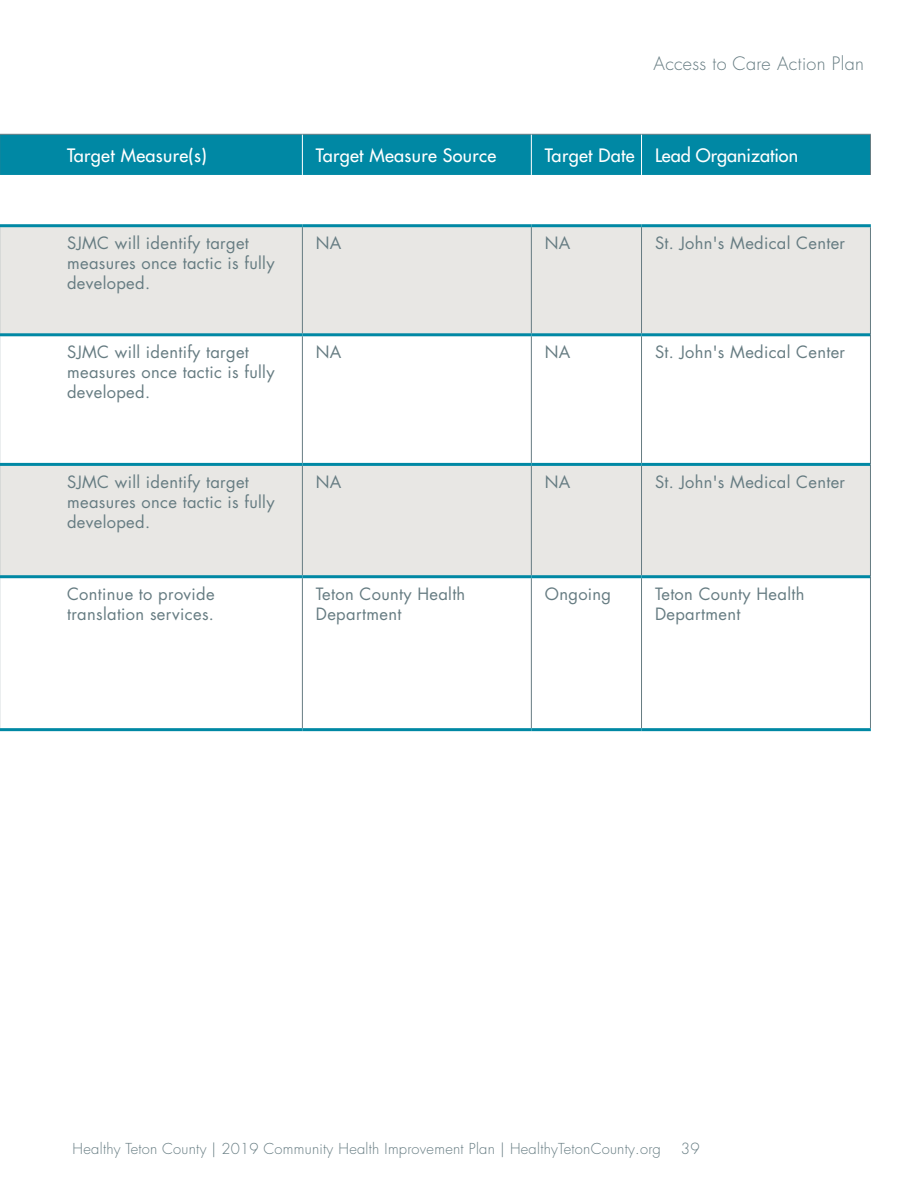
<style>
.page{position:relative;width:918px;height:1188px;background:#fff}
.page>*{position:absolute;margin:0;border:0;box-sizing:border-box;transform-origin:0 0}
.t1{font:18px "Futura";letter-spacing:.02em;color:#fff}
.t2{font:18px "Futura";color:#fff}
.t3{font:300 18px "Futura LT Pro";letter-spacing:.02em;color:#667c82}
.t4{font:16.5px/19.8px "Futura";letter-spacing:.02em;color:#667c82}
.t5{font:300 15px "Futura LT Pro";color:#667c82}
.t6{font:300 14.7px "Futura LT Pro";letter-spacing:.02em;color:#667c82}
</style>
<div class="page">
<svg style="left:1px;top:227px;width:869px;height:348px;fill:#e8e7e4"></svg>
<div style="left:1px;top:135px;width:869px;height:40px;background:#0088a4"></div>
<hr style="left:0;top:227px;width:1px;height:106px;background:#667c82">
<hr style="left:302px;top:227px;width:1px;height:106px;background:#667c82">
<hr style="left:531px;top:227px;width:1px;height:106px;background:#667c82">
<hr style="left:641px;top:227px;width:1px;height:106px;background:#667c82">
<hr style="left:870px;top:227px;width:1px;height:108px;background:#667c82">
<hr style="left:0;top:336px;width:1px;height:127px;background:#667c82">
<hr style="left:302px;top:336px;width:1px;height:127px;background:#667c82">
<hr style="left:531px;top:336px;width:1px;height:127px;background:#667c82">
<hr style="left:641px;top:336px;width:1px;height:127px;background:#667c82">
<hr style="left:870px;top:335px;width:1px;height:129px;background:#667c82">
<hr style="left:0;top:466px;width:1px;height:109px;background:#667c82">
<hr style="left:302px;top:466px;width:1px;height:109px;background:#667c82">
<hr style="left:531px;top:466px;width:1px;height:109px;background:#667c82">
<hr style="left:641px;top:466px;width:1px;height:109px;background:#667c82">
<hr style="left:870px;top:464px;width:1px;height:113px;background:#667c82">
<hr style="left:0;top:578px;width:1px;height:150px;background:#667c82">
<hr style="left:302px;top:578px;width:1px;height:150px;background:#667c82">
<hr style="left:531px;top:578px;width:1px;height:150px;background:#667c82">
<hr style="left:641px;top:578px;width:1px;height:150px;background:#667c82">
<hr style="left:870px;top:577px;width:1px;height:151px;background:#667c82">
<hr style="left:0;top:134px;width:302px;height:1px;background:#667c82">
<hr style="left:0;top:135px;width:1px;height:40px;background:#667c82">
<hr style="left:302px;top:134px;width:229px;height:1px;background:#667c82">
<hr style="left:531px;top:134px;width:111px;height:1px;background:#667c82">
<hr style="left:642px;top:134px;width:229px;height:1px;background:#667c82">
<hr style="left:870px;top:135px;width:1px;height:40px;background:#667c82">
<hr style="left:302px;top:135px;width:1px;height:40px;background:#fff">
<hr style="left:531px;top:135px;width:1px;height:40px;background:#fff">
<hr style="left:641px;top:135px;width:1px;height:40px;background:#fff">
<hr style="left:0;top:333px;width:302px;height:3px;background:#0088a4">
<hr style="left:302px;top:333px;width:229px;height:3px;background:#0088a4">
<hr style="left:531px;top:333px;width:111px;height:3px;background:#0088a4">
<hr style="left:642px;top:333px;width:228px;height:3px;background:#0088a4">
<hr style="left:0;top:463px;width:302px;height:3px;background:#0088a4">
<hr style="left:302px;top:463px;width:229px;height:3px;background:#0088a4">
<hr style="left:531px;top:463px;width:111px;height:3px;background:#0088a4">
<hr style="left:642px;top:463px;width:228px;height:3px;background:#0088a4">
<hr style="left:0;top:575px;width:302px;height:3px;background:#0088a4">
<hr style="left:302px;top:575px;width:229px;height:3px;background:#0088a4">
<hr style="left:531px;top:575px;width:111px;height:3px;background:#0088a4">
<hr style="left:642px;top:575px;width:228px;height:3px;background:#0088a4">
<hr style="left:0;top:728px;width:302px;height:3px;background:#0088a4">
<hr style="left:302px;top:728px;width:229px;height:3px;background:#0088a4">
<hr style="left:531px;top:728px;width:111px;height:3px;background:#0088a4">
<hr style="left:642px;top:728px;width:229px;height:3px;background:#0088a4">
<hr style="left:0;top:224px;width:302px;height:3px;background:#0088a4">
<hr style="left:302px;top:224px;width:229px;height:3px;background:#0088a4">
<hr style="left:531px;top:224px;width:111px;height:3px;background:#0088a4">
<hr style="left:642px;top:224px;width:229px;height:3px;background:#0088a4">
<p class="t3" style="left:654px;top:51px;width:212px">Access to Care Action Plan</p>
<p class="t1" style="left:67px;top:143px;width:141px">Target Measure(s)</p>
<p class="t1" style="left:316px;top:143px;width:182px">Target Measure Source</p>
<p class="t2" style="left:545px;top:143px;width:255px">Target Date Lead Organization</p>
<p class="t4" style="left:67px;top:234px;width:209px">SJMC will identify target measures once tactic is fully developed.</p>
<p class="t4" style="left:316px;top:234px;width:27px">NA</p>
<p class="t4" style="left:545px;top:234px;width:27px">NA</p>
<p class="t4" style="left:655px;top:234px;width:192px">St. John's Medical Center</p>
<p class="t4" style="left:67px;top:343px;width:209px">SJMC will identify target measures once tactic is fully developed.</p>
<p class="t4" style="left:316px;top:343px;width:27px">NA</p>
<p class="t4" style="left:545px;top:343px;width:27px">NA</p>
<p class="t4" style="left:655px;top:343px;width:192px">St. John's Medical Center</p>
<p class="t4" style="left:67px;top:472px;width:209px">SJMC will identify target measures once tactic is fully developed.</p>
<p class="t4" style="left:316px;top:472px;width:27px">NA</p>
<p class="t4" style="left:545px;top:472px;width:27px">NA</p>
<p class="t4" style="left:655px;top:472px;width:192px">St. John's Medical Center</p>
<p class="t4" style="left:67px;top:585px;width:149px">Continue to provide translation services.</p>
<p class="t4" style="left:316px;top:585px;width:151px">Teton County Health<br>Department</p>
<p class="t4" style="left:545px;top:585px;width:68px">Ongoing</p>
<p class="t4" style="left:655px;top:585px;width:151px">Teton County Health<br>Department</p>
<p class="t6" style="left:73px;top:1139px;width:590px">Healthy Teton County | 2019 Community Health Improvement Plan | HealthyTetonCounty.org</p>
<p class="t5" style="left:681px;top:1139px;width:20px">39</p>
</div>
